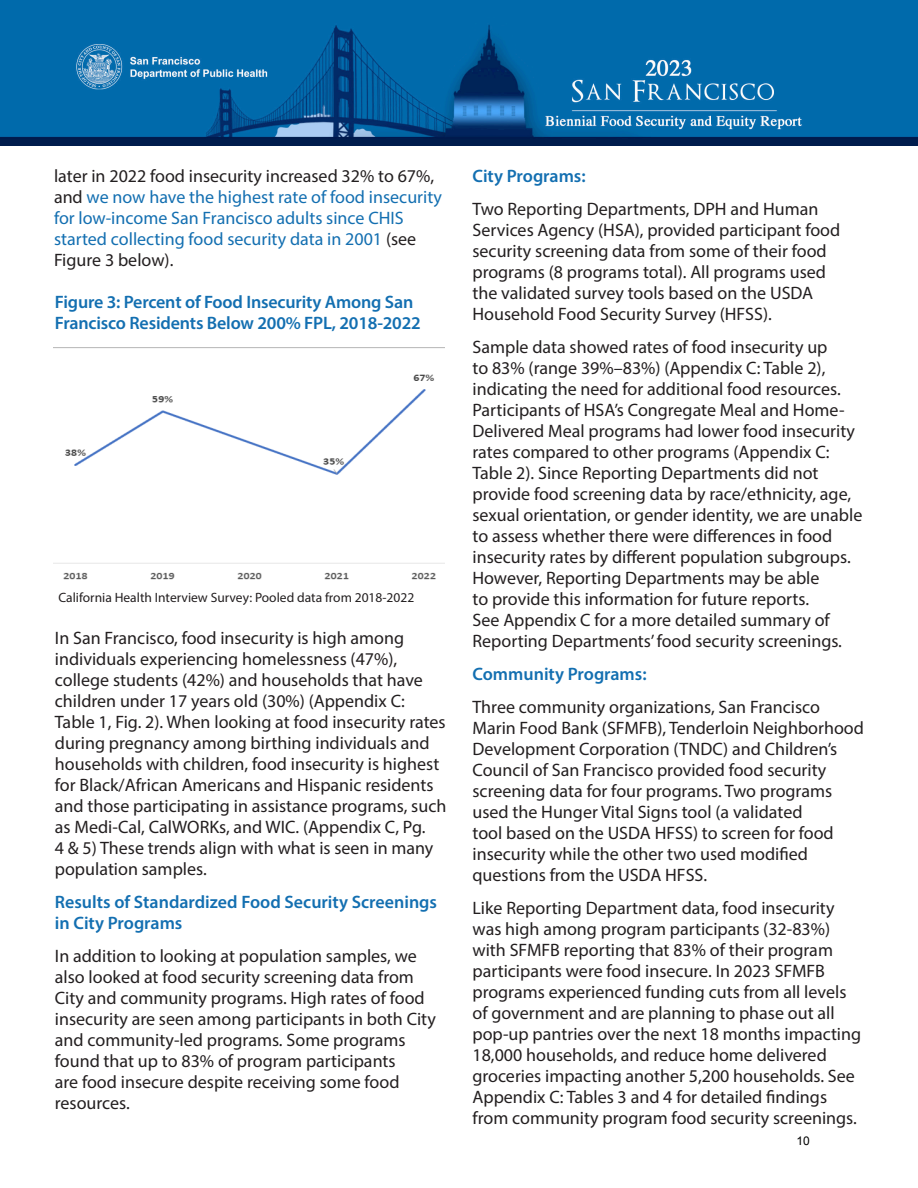
<style>
.page{position:relative;width:918px;height:1188px;background:#fff}
.page>*{position:absolute;margin:0;border:0;box-sizing:border-box;transform-origin:0 0}
.t1{font:18px/21px "Myriad Pro";color:#231f20}
.t2{font:18px/21px "Myriad Pro";color:#136fb1}
.t3{font:600 18px/21px "Myriad Pro";letter-spacing:-.01em;color:#136fb1}
.t4{font:13.5px "Myriad Pro";color:#231f20}
.t5{font:12px "Arial";color:#000}
.s1{color:#231f20}
</style>
<div class="page">
<img style="left:0;top:0;width:918px;height:145px">
<img style="left:53px;top:374px;width:392px;height:206px">
<p class="t2" style="left:54px;top:165px;width:390px"><span class="s1">later in 2022 food insecurity increased 32% to 67%, and</span> we now have the highest rate of food insecurity for low-income San Francisco adults since CHIS started collecting food security data in 2001 <span class="s1">(see Figure 3 below).</span></p>
<p class="t3" style="left:55px;top:291px;width:368px">Figure 3: Percent of Food Insecurity Among San<br>Francisco Residents Below 200% FPL, 2018-2022</p>
<p class="t4" style="left:58px;top:589px;width:357px">California Health Interview Survey: Pooled data from 2018-2022</p>
<p class="t1" style="left:55px;top:628px;width:393px">In San Francisco, food insecurity is high among individuals experiencing homelessness (47%), college students (42%) and households that have children under 17 years old (30%) (Appendix C:<br>Table 1, Fig. 2). When looking at food insecurity rates during pregnancy among birthing individuals and households with children, food insecurity is highest for Black/African Americans and Hispanic residents and those participating in assistance programs, such as Medi-Cal, CalWORKs, and WIC. (Appendix C, Pg.<br>4 &amp; 5) These trends align with what is seen in many population samples.</p>
<p class="t3" style="left:55px;top:891px;width:384px">Results of Standardized Food Security Screenings in City Programs</p>
<p class="t1" style="left:55px;top:946px;width:383px">In addition to looking at population samples, we also looked at food security screening data from City and community programs. High rates of food insecurity are seen among participants in both City and community-led programs. Some programs found that up to 83% of program participants<br>are food insecure despite receiving some food resources.</p>
<p class="t3" style="left:472px;top:165px;width:115px">City Programs:</p>
<p class="t1" style="left:472px;top:198px;width:369px">Two Reporting Departments, DPH and Human Services Agency (HSA), provided participant food security screening data from some of their food programs (8 programs total). All programs used the validated survey tools based on the USDA Household Food Security Survey (HFSS).</p>
<p class="t1" style="left:472px;top:336px;width:391px">Sample data showed rates of food insecurity up<br>to 83% (range 39%–83%) (Appendix C: Table 2), indicating the need for additional food resources.<br>Participants of HSA’s Congregate Meal and Home-Delivered Meal programs had lower food insecurity rates compared to other programs (Appendix C:<br>Table 2). Since Reporting Departments did not provide food screening data by race/ethnicity, age, sexual orientation, or gender identity, we are unable to assess whether there were differences in food insecurity rates by different population subgroups.<br>However, Reporting Departments may be able<br>to provide this information for future reports.<br>See Appendix C for a more detailed summary of Reporting Departments’ food security screenings.</p>
<p class="t3" style="left:472px;top:663px;width:176px">Community Programs:</p>
<p class="t1" style="left:472px;top:696px;width:393px">Three community organizations, San Francisco Marin Food Bank (SFMFB), Tenderloin Neighborhood Development Corporation (TNDC) and Children’s Council of San Francisco provided food security screening data for four programs. Two programs used the Hunger Vital Signs tool (a validated<br>tool based on the USDA HFSS) to screen for food insecurity while the other two used modified questions from the USDA HFSS.</p>
<p class="t1" style="left:472px;top:897px;width:390px">Like Reporting Department data, food insecurity was high among program participants (32-83%) with SFMFB reporting that 83% of their program participants were food insecure. In 2023 SFMFB programs experienced funding cuts from all levels of government and are planning to phase out all pop-up pantries over the next 18 months impacting 18,000 households, and reduce home delivered groceries impacting another 5,200 households. See Appendix C: Tables 3 and 4 for detailed findings from community program food security screenings.</p>
<p class="t5" style="left:797px;top:1133px;width:15px">10</p>
</div>
